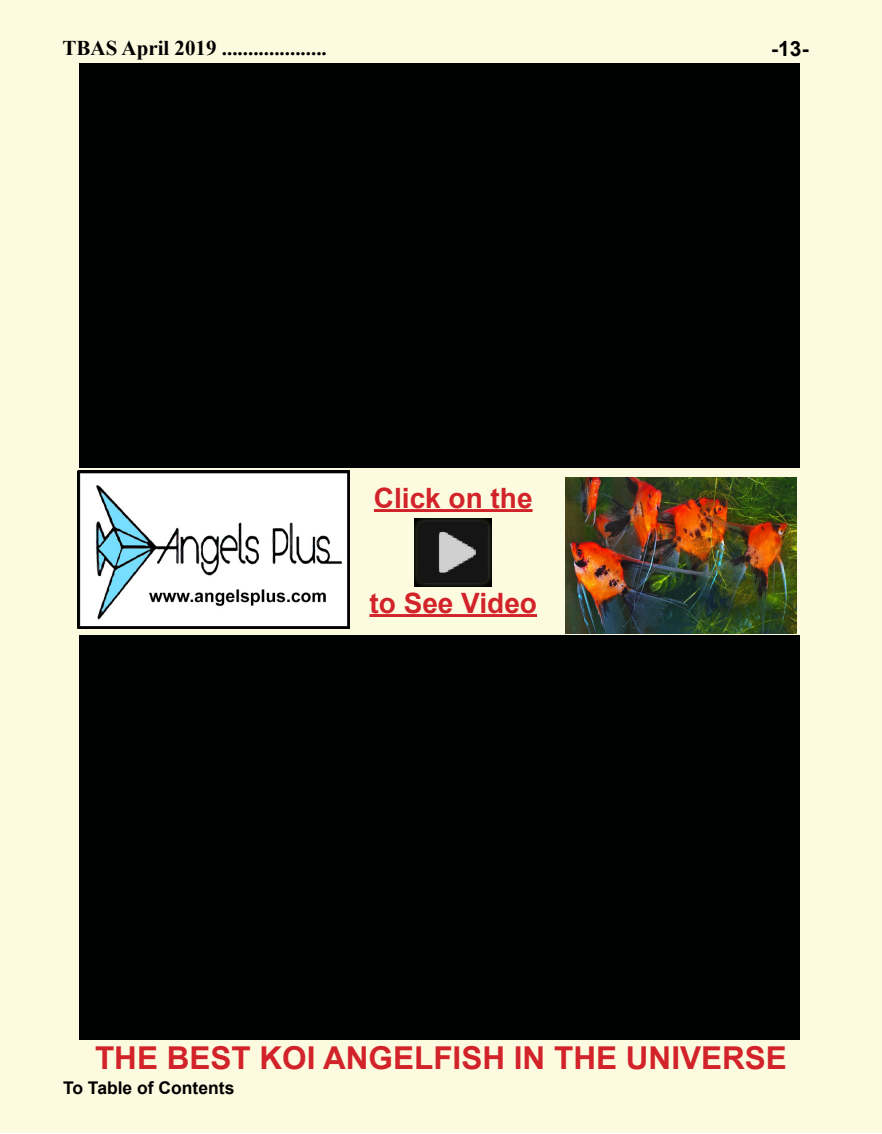
<style>
.page{position:relative;width:882px;height:1134px;background:#fff}
.page>*{position:absolute;margin:0;border:0;box-sizing:border-box;transform-origin:0 0}
.t1{font:700 31.5px "Arial";color:#d2232a}
.t2{font:700 28px "Arial";color:#d2232a}
.t3{font:700 21px "Times New Roman";color:#000}
.t4{font:700 21px "Arial";color:#000}
.t5{font:700 17.5px "Arial";color:#000}
</style>
<div class="page">
<div style="left:0;top:0;width:882px;height:1133px;background:#fdfbdf"></div>
<img style="left:77px;top:471px;width:272px;height:157px">
<div style="left:80px;top:63px;width:720px;height:405px;background:#000101"></div>
<img style="left:566px;top:478px;width:231px;height:155px">
<div style="left:80px;top:635px;width:720px;height:404px;background:#000101"></div>
<hr style="left:374px;top:509px;width:159px;height:3px;background:#d2232a">
<hr style="left:369px;top:614px;width:168px;height:3px;background:#d2232a">
<img style="left:414px;top:518px;width:78px;height:69px">
<p class="t3" style="left:63px;top:33px;width:266px">TBAS April 2019 ....................</p>
<p class="t4" style="left:771px;top:35px;width:39px">-13-</p>
<h2 class="t2" style="left:374px;top:479px;width:160px">Click on the</h2>
<h2 class="t2" style="left:369px;top:584px;width:169px">to See Video</h2>
<h1 class="t1" style="left:95px;top:1037px;width:693px">THE BEST KOI ANGELFISH IN THE UNIVERSE</h1>
<p class="t5" style="left:63px;top:1076px;width:173px">To Table of Contents</p>
</div>
